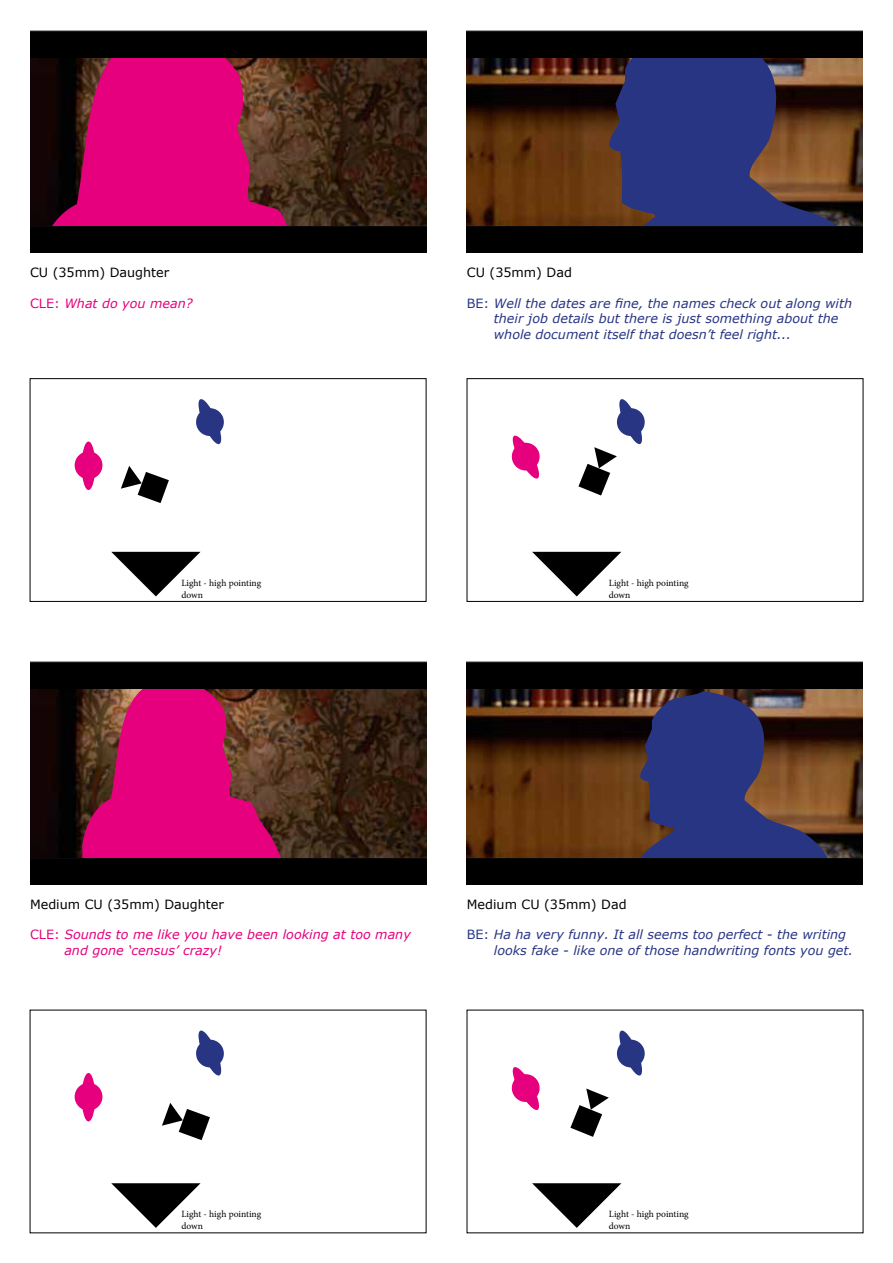
<style>
.page{position:relative;width:893px;height:1263px;background:#fff}
.page>*{position:absolute;margin:0;border:0;box-sizing:border-box;transform-origin:0 0}
.t1{font:italic 12.75px/15.3px "Verdana";color:#283583}
.t2{font:italic 12.75px/15.3px "Verdana";color:#e6007d}
.t3{font:12.75px "Verdana";color:#000}
.t4{font:9.6px/11.4px "Minion Pro";color:#000}
.s1{font-style:normal}
</style>
<div class="page">
<img style="left:30px;top:57px;width:396px;height:170px">
<img style="left:467px;top:57px;width:396px;height:170px">
<div style="left:30px;top:378px;width:396px;height:223px;border:1px solid #000"></div>
<div style="left:467px;top:378px;width:396px;height:223px;border:1px solid #000"></div>
<svg style="left:121px;top:466px;width:48px;height:37px"></svg>
<svg style="left:196px;top:399px;width:28px;height:46px"></svg>
<svg style="left:578px;top:399px;width:67px;height:96px"></svg>
<div style="left:82px;top:441px;width:13px;height:49px;background:#e6007d;border-radius:50%"></div>
<div style="left:75px;top:451px;width:27px;height:28px;background:#e6007d;border-radius:50%"></div>
<svg style="left:511px;top:435px;width:29px;height:44px"></svg>
<svg style="left:111px;top:552px;width:90px;height:44px"></svg>
<svg style="left:532px;top:552px;width:89px;height:44px"></svg>
<svg style="left:609px;top:57px;width:244px;height:170px;background:#403a5e"></svg>
<svg style="left:46px;top:57px;width:246px;height:170px;background:#aa0d5a"></svg>
<img style="left:30px;top:30px;width:396px;height:27px">
<div style="left:30px;top:227px;width:396px;height:26px;background:#000"></div>
<img style="left:467px;top:30px;width:396px;height:27px">
<div style="left:467px;top:227px;width:396px;height:26px;background:#000"></div>
<img style="left:30px;top:689px;width:396px;height:169px">
<img style="left:467px;top:689px;width:396px;height:169px">
<svg style="left:162px;top:1103px;width:48px;height:37px"></svg>
<svg style="left:570px;top:1088px;width:39px;height:49px"></svg>
<svg style="left:196px;top:1030px;width:28px;height:46px"></svg>
<svg style="left:617px;top:1030px;width:28px;height:46px"></svg>
<div style="left:82px;top:1073px;width:13px;height:48px;background:#e6007d;border-radius:50%"></div>
<div style="left:75px;top:1083px;width:27px;height:27px;background:#e6007d;border-radius:50%"></div>
<svg style="left:511px;top:1067px;width:29px;height:43px"></svg>
<svg style="left:111px;top:1183px;width:90px;height:45px"></svg>
<svg style="left:532px;top:1183px;width:89px;height:45px"></svg>
<svg style="left:639px;top:691px;width:190px;height:167px;background:#433b5e"></svg>
<svg style="left:82px;top:689px;width:203px;height:169px;background:#b5175e"></svg>
<img style="left:30px;top:661px;width:396px;height:28px">
<div style="left:30px;top:858px;width:396px;height:26px;background:#000"></div>
<img style="left:467px;top:661px;width:396px;height:28px">
<div style="left:467px;top:858px;width:396px;height:26px;background:#000"></div>
<p class="t3" style="left:30px;top:264px;width:141px">CU (35mm) Daughter</p>
<p class="t2" style="left:30px;top:295px;width:164px"><span class="s1">CLE:</span> What do you mean?</p>
<p class="t3" style="left:467px;top:264px;width:107px">CU (35mm) Dad</p>
<p class="t1" style="left:494px;top:295px;width:360px;text-indent:-27px"><span class="s1">BE:</span> Well the dates are fine, the names check out along with their job details but there is just something about the whole document itself that doesn’t feel right...</p>
<p class="t4" style="left:181px;top:577px;width:81px">Light - high pointing down</p>
<p class="t4" style="left:609px;top:577px;width:81px">Light - high pointing down</p>
<p class="t3" style="left:30px;top:895px;width:195px">Medium CU (35mm) Daughter</p>
<p class="t2" style="left:64px;top:927px;width:348px;text-indent:-34px"><span class="s1">CLE:</span> Sounds to me like you have been looking at too many and gone ‘census’ crazy!</p>
<p class="t3" style="left:467px;top:895px;width:161px">Medium CU (35mm) Dad</p>
<p class="t1" style="left:494px;top:927px;width:361px;text-indent:-27px"><span class="s1">BE:</span> Ha ha very funny. It all seems too perfect - the writing looks fake - like one of those handwriting fonts you get.</p>
<p class="t4" style="left:181px;top:1209px;width:81px">Light - high pointing down</p>
<p class="t4" style="left:609px;top:1209px;width:81px">Light - high pointing down</p>
</div>
